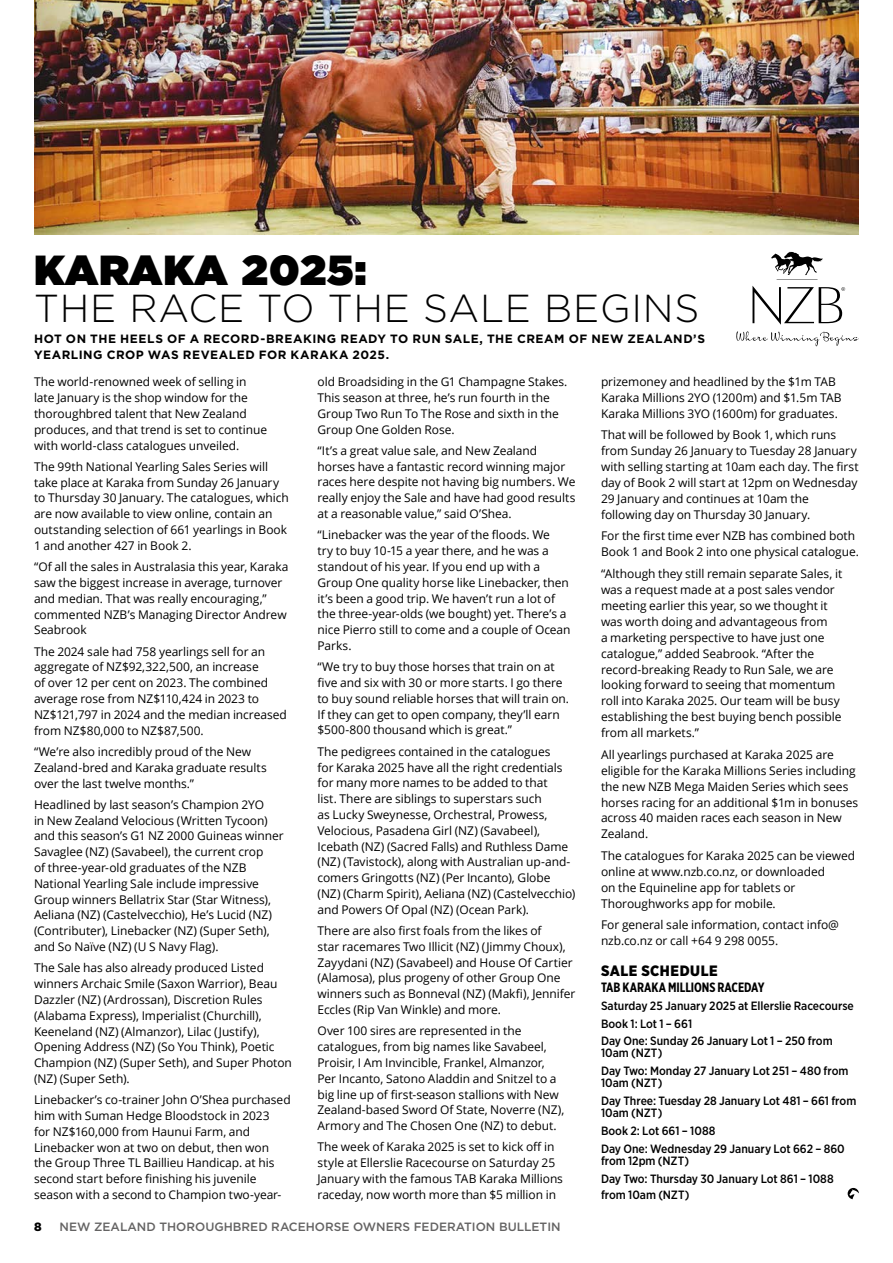
<style>
.page{position:relative;width:893px;height:1263px;background:#fff}
.page>*{position:absolute;margin:0;border:0;box-sizing:border-box;transform-origin:0 0}
.t1{font:900 42px "Gotham";letter-spacing:.015em;color:#000}
.t2{font:300 39px "Gotham";letter-spacing:.02em;color:#000}
.t3{font:900 15px "Gotham Narrow";letter-spacing:.03em;color:#000}
.t4{font:700 13.5px "Gotham X Narrow";letter-spacing:-.005em;color:#000}
.t5{font:12px/15.8px "Open Sans";letter-spacing:-.005em;color:#000}
.t6{font:500 12px/17.7px "Gotham Narrow";color:#000}
.t7{font:700 12px/16.5px "Gotham";letter-spacing:.045em;color:#000}
.t8{font:500 12px "Gotham";color:#646363}
.t9{font:900 12px "Gotham";color:#000}
</style>
<div class="page">
<img style="left:34px;top:0;width:825px;height:235px">
<svg style="left:848px;top:1188px;width:11px;height:11px"></svg>
<svg style="left:736px;top:251px;width:123px;height:95px"></svg>
<h1 class="t1" style="left:34px;top:239px;width:334px">KARAKA 2025:</h1>
<h2 class="t2" style="left:34px;top:284px;width:667px">THE RACE TO THE SALE BEGINS</h2>
<p class="t7" style="left:34px;top:330px;width:672px">HOT ON THE HEELS OF A RECORD-BREAKING READY TO RUN SALE, THE CREAM OF NEW ZEALAND’S<br>YEARLING CROP WAS REVEALED FOR KARAKA 2025.</p>
<p class="t5" style="left:34px;top:374px;width:235px">The world-renowned week of selling in late January is the shop window for the thoroughbred talent that New Zealand produces, and that trend is set to continue with world-class catalogues unveiled.</p>
<p class="t5" style="left:34px;top:458px;width:256px">The 99th National Yearling Sales Series will take place at Karaka from Sunday 26 January to Thursday 30 January. The catalogues, which are now available to view online, contain an outstanding selection of 661 yearlings in Book 1 and another 427 in Book 2.</p>
<p class="t5" style="left:34px;top:559px;width:256px">“Of all the sales in Australasia this year, Karaka saw the biggest increase in average, turnover and median. That was really encouraging,” commented NZB’s Managing Director Andrew Seabrook</p>
<p class="t5" style="left:34px;top:643px;width:254px">The 2024 sale had 758 yearlings sell for an aggregate of NZ$92,322,500, an increase<br>of over 12 per cent on 2023. The combined average rose from NZ$110,424 in 2023 to NZ$121,797 in 2024 and the median increased from NZ$80,000 to NZ$87,500.</p>
<p class="t5" style="left:34px;top:743px;width:234px">“We’re also incredibly proud of the New<br>Zealand-bred and Karaka graduate results over the last twelve months.”</p>
<p class="t5" style="left:34px;top:796px;width:251px">Headlined by last season’s Champion 2YO<br>in New Zealand Velocious (Written Tycoon) and this season’s G1 NZ 2000 Guineas winner Savaglee (NZ) (Savabeel), the current crop<br>of three-year-old graduates of the NZB National Yearling Sale include impressive Group winners Bellatrix Star (Star Witness), Aeliana (NZ) (Castelvecchio), He’s Lucid (NZ) (Contributer), Linebacker (NZ) (Super Seth), and So Naïve (NZ) (U S Navy Flag).</p>
<p class="t5" style="left:34px;top:960px;width:259px">The Sale has also already produced Listed winners Archaic Smile (Saxon Warrior), Beau Dazzler (NZ) (Ardrossan), Discretion Rules (Alabama Express), Imperialist (Churchill), Keeneland (NZ) (Almanzor), Lilac (Justify), Opening Address (NZ) (So You Think), Poetic Champion (NZ) (Super Seth), and Super Photon (NZ) (Super Seth).</p>
<p class="t5" style="left:34px;top:1092px;width:258px">Linebacker’s co-trainer John O’Shea purchased him with Suman Hedge Bloodstock in 2023<br>for NZ$160,000 from Haunui Farm, and Linebacker won at two on debut, then won<br>the Group Three TL Baillieu Handicap. at his second start before finishing his juvenile season with a second to Champion two-year-</p>
<p class="t5" style="left:601px;top:373px;width:242px">prizemoney and headlined by the $1m TAB<br>Karaka Millions 2YO (1200m) and $1.5m TAB<br>Karaka Millions 3YO (1600m) for graduates.</p>
<p class="t5" style="left:601px;top:427px;width:259px">That will be followed by Book 1, which runs from Sunday 26 January to Tuesday 28 January with selling starting at 10am each day. The first day of Book 2 will start at 12pm on Wednesday 29 January and continues at 10am the following day on Thursday 30 January.</p>
<p class="t5" style="left:601px;top:528px;width:259px">For the first time ever NZB has combined both<br>Book 1 and Book 2 into one physical catalogue.</p>
<p class="t5" style="left:601px;top:565px;width:243px">“Although they still remain separate Sales, it was a request made at a post sales vendor meeting earlier this year, so we thought it was worth doing and advantageous from<br>a marketing perspective to have just one catalogue,” added Seabrook. “After the record-breaking Ready to Run Sale, we are looking forward to seeing that momentum roll into Karaka 2025. Our team will be busy establishing the best buying bench possible from all markets.”</p>
<p class="t5" style="left:601px;top:746px;width:259px">All yearlings purchased at Karaka 2025 are eligible for the Karaka Millions Series including the new NZB Mega Maiden Series which sees horses racing for an additional $1m in bonuses across 40 maiden races each season in New Zealand.</p>
<p class="t5" style="left:601px;top:847px;width:256px">The catalogues for Karaka 2025 can be viewed online at www.nzb.co.nz, or downloaded<br>on the Equineline app for tablets or Thoroughworks app for mobile.</p>
<p class="t5" style="left:601px;top:916px;width:240px">For general sale information, contact info@ nzb.co.nz or call +64 9 298 0055.</p>
<p class="t3" style="left:601px;top:961px;width:118px">SALE SCHEDULE</p>
<p class="t4" style="left:601px;top:979px;width:165px">TAB KARAKA MILLIONS RACEDAY</p>
<p class="t6" style="left:601px;top:996px;width:254px">Saturday 25 January 2025 at Ellerslie Racecourse<br>Book 1: Lot 1 – 661<br>Day One: Sunday 26 January Lot 1 – 250 from</p>
<p class="t6" style="left:601px;top:1044px;width:249px">10am (NZT)<br>Day Two: Monday 27 January Lot 251 – 480 from</p>
<p class="t6" style="left:601px;top:1074px;width:257px">10am (NZT)<br>Day Three: Tuesday 28 January Lot 481 – 661 from</p>
<p class="t6" style="left:601px;top:1104px;width:245px">10am (NZT)<br>Book 2: Lot 661 – 1088<br>Day One: Wednesday 29 January Lot 662 – 860</p>
<p class="t6" style="left:601px;top:1152px;width:234px;line-height:17.2px">from 12pm (NZT)<br>Day Two: Thursday 30 January Lot 861 – 1088 from 10am (NZT)</p>
<p class="t5" style="left:317px;top:374px;width:251px">old Broadsiding in the G1 Champagne Stakes.<br>This season at three, he’s run fourth in the Group Two Run To The Rose and sixth in the Group One Golden Rose.</p>
<p class="t5" style="left:317px;top:442px;width:259px">“It’s a great value sale, and New Zealand horses have a fantastic record winning major races here despite not having big numbers. We really enjoy the Sale and have had good results at a reasonable value,” said O’Shea.</p>
<p class="t5" style="left:317px;top:527px;width:255px">“Linebacker was the year of the floods. We<br>try to buy 10-15 a year there, and he was a standout of his year. If you end up with a Group One quality horse like Linebacker, then it’s been a good trip. We haven’t run a lot of the three-year-olds (we bought) yet. There’s a nice Pierro still to come and a couple of Ocean Parks.</p>
<p class="t5" style="left:317px;top:659px;width:253px">“We try to buy those horses that train on at five and six with 30 or more starts. I go there to buy sound reliable horses that will train on.<br>If they can get to open company, they’ll earn $500-800 thousand which is great.”</p>
<p class="t5" style="left:317px;top:743px;width:259px">The pedigrees contained in the catalogues<br>for Karaka 2025 have all the right credentials for many more names to be added to that<br>list. There are siblings to superstars such<br>as Lucky Sweynesse, Orchestral, Prowess, Velocious, Pasadena Girl (NZ) (Savabeel), Icebath (NZ) (Sacred Falls) and Ruthless Dame (NZ) (Tavistock), along with Australian up-and&shy;comers Gringotts (NZ) (Per Incanto), Globe (NZ) (Charm Spirit), Aeliana (NZ) (Castelvecchio) and Powers Of Opal (NZ) (Ocean Park).</p>
<p class="t5" style="left:317px;top:922px;width:259px">There are also first foals from the likes of<br>star racemares Two Illicit (NZ) (Jimmy Choux), Zayydani (NZ) (Savabeel) and House Of Cartier (Alamosa), plus progeny of other Group One winners such as Bonneval (NZ) (Makfi), Jennifer Eccles (Rip Van Winkle) and more.</p>
<p class="t5" style="left:317px;top:1023px;width:248px">Over 100 sires are represented in the catalogues, from big names like Savabeel, Proisir, I Am Invincible, Frankel, Almanzor, Per Incanto, Satono Aladdin and Snitzel to a big line up of first-season stallions with New Zealand-based Sword Of State, Noverre (NZ), Armory and The Chosen One (NZ) to debut.</p>
<p class="t5" style="left:317px;top:1139px;width:247px">The week of Karaka 2025 is set to kick off in style at Ellerslie Racecourse on Saturday 25<br>January with the famous TAB Karaka Millions raceday, now worth more than $5 million in</p>
<p class="t9" style="left:34px;top:1218px;width:9px">8</p>
<p class="t8" style="left:60px;top:1218px;width:503px">NEW ZEALAND THOROUGHBRED RACEHORSE OWNERS FEDERATION BULLETIN</p>
</div>
